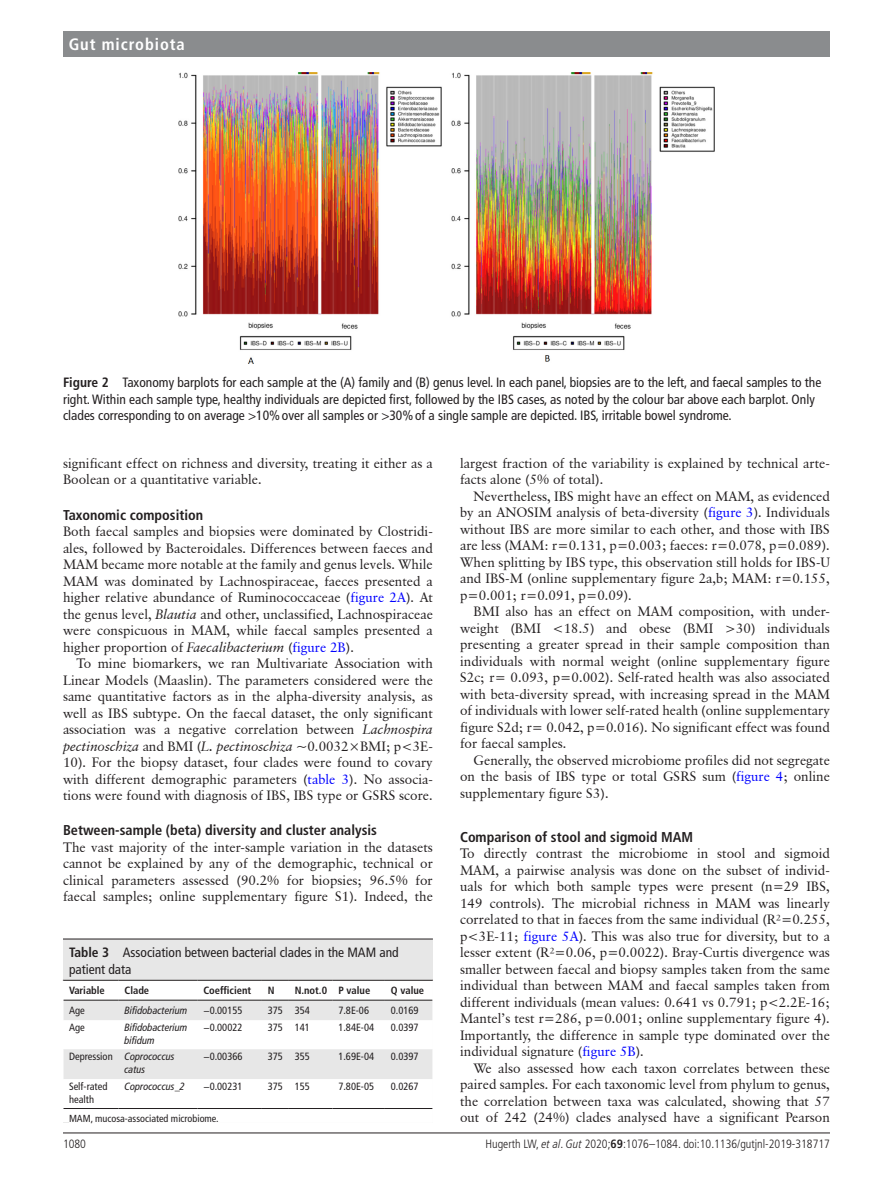
<style>
.page{position:relative;width:893px;height:1191px;background:#fff}
.page>*{position:absolute;margin:0;border:0;box-sizing:border-box;transform-origin:0 0}
.t1{font:700 condensed 16.5px "Frutiger LT Pro";letter-spacing:.055em;color:#fff}
.t2{font:700 condensed 14.25px "Frutiger LT Pro";color:#231f20}
.t3{font:13.5px/16.5px "Classical Garamond BT";color:#231f20;text-align:justify}
.t4{font:condensed 13.5px/16.5px "Frutiger LT Pro";color:#231f20}
.t5{font:300 condensed 12px "Frutiger LT Pro";color:#231f20}
.t6{font:condensed 10.5px/12.6px "Frutiger LT Pro";color:#231f20}
.t7{font:italic condensed 10.5px/12.6px "Frutiger LT Pro";color:#231f20}
.t8{font:700 condensed 10.5px "Frutiger LT Pro";color:#231f20}
.t9{font:condensed 10.2px "Frutiger LT Pro";color:#231f20}
.s1{font-weight:700}
.s2{color:#00f}
.s3{font-style:italic}
.s4{font-style:normal}
</style>
<div class="page">
<hr style="left:63px;top:1132px;width:767px;height:1px;background:#231f20">
<div style="left:63px;top:31px;width:767px;height:25px;background:#8a8c8e"></div>
<img style="left:178px;top:72px;width:537px;height:291px">
<div style="left:63px;top:939px;width:370px;height:183px;background:#e7e7e7"></div>
<hr style="left:63px;top:938px;width:370px;height:1px;background:#231f20">
<svg style="left:63px;top:980px;width:370px;height:142px"></svg>
<hr style="left:69px;top:1121px;width:364px;height:1px;background:#fff">
<p class="t1" style="left:69px;top:34px;width:118px">Gut microbiota</p>
<p class="t4" style="left:63px;top:374px;width:760px"><span class="s1">Figure 2</span> Taxonomy barplots for each sample at the (A) family and (B) genus level. In each panel, biopsies are to the left, and faecal samples to the right. Within each sample type, healthy individuals are depicted first, followed by the IBS cases, as noted by the colour bar above each barplot. Only clades corresponding to on average &gt;10%over all samples or &gt;30%of a single sample are depicted. IBS, irritable bowel syndrome.</p>
<p class="t3" style="left:63px;top:454px;width:371px">significant effect on richness and diversity, treating it either as a<br>Boolean or a quantitative variable.</p>
<p class="t2" style="left:63px;top:506px;width:142px">Taxonomic composition</p>
<p class="t3" style="left:63px;top:523px;width:371px">Both faecal samples and biopsies were dominated by Clostridi&shy;ales, followed by Bacteroidales. Differences between faeces and MAM became more notable at the family and genus levels. While MAM was dominated by Lachnospiraceae, faeces presented a higher relative abundance of Ruminococcaceae (<span class="s2">figure 2A</span>). At the genus level, <span class="s3">Blautia</span> and other, unclassified, Lachnospiraceae were conspicuous in MAM, while faecal samples presented a higher proportion of <span class="s3">Faecalibacterium</span> (<span class="s2">figure 2B</span>).</p>
<p class="t3" style="left:63px;top:655px;width:371px;text-indent:14px">To mine biomarkers, we ran Multivariate Association with Linear Models (Maaslin). The parameters considered were the same quantitative factors as in the alpha-diversity analysis, as well as IBS subtype. On the faecal dataset, the only significant association was a negative correlation between <span class="s3">Lachnospira pectinoschiza</span> and BMI (<span class="s3">L. pectinoschiza</span> ~0.0032×BMI; p&lt;3E-10). For the biopsy dataset, four clades were found to covary with different demographic parameters (<span class="s2">table 3</span>). No associa&shy;tions were found with diagnosis of IBS, IBS type or GSRS score.</p>
<p class="t2" style="left:63px;top:822px;width:316px">Between-sample (beta) diversity and cluster analysis</p>
<p class="t3" style="left:63px;top:838px;width:371px">The vast majority of the inter-sample variation in the datasets cannot be explained by any of the demographic, technical or clinical parameters assessed (90.2% for biopsies; 96.5% for faecal samples; online supplementary figure S1). Indeed, the</p>
<p class="t4" style="left:69px;top:944px;width:331px"><span class="s1">Table 3</span> Association between bacterial clades in the MAM and patient data</p>
<p class="t8" style="left:69px;top:984px;width:37px">Variable</p>
<p class="t8" style="left:125px;top:984px;width:26px">Clade</p>
<p class="t8" style="left:203px;top:984px;width:49px">Coefficient</p>
<p class="t8" style="left:268px;top:984px;width:7px">N</p>
<p class="t8" style="left:295px;top:984px;width:77px">N.not.0 P value</p>
<p class="t8" style="left:391px;top:984px;width:35px">Q value</p>
<p class="t6" style="left:69px;top:1004px;width:17px">Age</p>
<p class="t7" style="left:125px;top:1004px;width:64px">Bifidobacterium</p>
<p class="t6" style="left:203px;top:1004px;width:41px">−0.00155</p>
<p class="t6" style="left:268px;top:1004px;width:44px">375 354</p>
<p class="t6" style="left:338px;top:1004px;width:32px">7.8E-06</p>
<p class="t6" style="left:391px;top:1004px;width:29px">0.0169</p>
<p class="t6" style="left:69px;top:1021px;width:17px">Age</p>
<p class="t7" style="left:125px;top:1021px;width:64px">Bifidobacterium bifidum</p>
<p class="t6" style="left:203px;top:1021px;width:41px">−0.00022</p>
<p class="t6" style="left:268px;top:1021px;width:44px">375 141</p>
<p class="t6" style="left:338px;top:1021px;width:37px">1.84E-04</p>
<p class="t6" style="left:391px;top:1021px;width:29px">0.0397</p>
<p class="t7" style="left:125px;top:1050px;width:52px;text-indent:-56px"><span class="s4">Depression</span> Coprococcus catus</p>
<p class="t6" style="left:203px;top:1050px;width:41px">−0.00366</p>
<p class="t6" style="left:268px;top:1050px;width:44px">375 355</p>
<p class="t6" style="left:338px;top:1050px;width:37px">1.69E-04</p>
<p class="t6" style="left:391px;top:1050px;width:29px">0.0397</p>
<p class="t6" style="left:69px;top:1080px;width:40px">Self-rated health</p>
<p class="t7" style="left:125px;top:1080px;width:62px">Coprococcus_2</p>
<p class="t6" style="left:203px;top:1080px;width:41px">−0.00231</p>
<p class="t6" style="left:268px;top:1080px;width:44px">375 155</p>
<p class="t6" style="left:338px;top:1080px;width:37px">7.80E-05</p>
<p class="t6" style="left:391px;top:1080px;width:29px">0.0267</p>
<p class="t9" style="left:69px;top:1112px;width:151px">MAM, mucosa-associated microbiome.</p>
<p class="t3" style="left:460px;top:454px;width:371px">largest fraction of the variability is explained by technical arte&shy;facts alone (5% of total).</p>
<p class="t3" style="left:460px;top:487px;width:371px;text-indent:14px">Nevertheless, IBS might have an effect on MAM, as evidenced by an ANOSIM analysis of beta-diversity (<span class="s2">figure 3</span>). Individuals without IBS are more similar to each other, and those with IBS are less (MAM: r=0.131, p=0.003; faeces: r=0.078, p=0.089).<br>When splitting by IBS type, this observation still holds for IBS-U and IBS-M (online supplementary figure 2a,b; MAM: r=0.155, p=0.001; r=0.091, p=0.09).</p>
<p class="t3" style="left:460px;top:603px;width:371px;text-indent:14px">BMI also has an effect on MAM composition, with under&shy;weight (BMI &lt;18.5) and obese (BMI &gt;30) individuals presenting a greater spread in their sample composition than individuals with normal weight (online supplementary figure S2c; r= 0.093, p=0.002). Self-rated health was also associated with beta-diversity spread, with increasing spread in the MAM of individuals with lower self-rated health (online supplementary figure S2d; r= 0.042, p=0.016). No significant effect was found for faecal samples.</p>
<p class="t3" style="left:460px;top:751px;width:371px;text-indent:14px">Generally, the observed microbiome profiles did not segregate on the basis of IBS type or total GSRS sum (<span class="s2">figure 4</span>; online supplementary figure S3).</p>
<p class="t2" style="left:460px;top:828px;width:235px">Comparison of stool and sigmoid MAM</p>
<p class="t3" style="left:460px;top:845px;width:371px">To directly contrast the microbiome in stool and sigmoid MAM, a pairwise analysis was done on the subset of individ&shy;uals for which both sample types were present (n=29 IBS, 149 controls). The microbial richness in MAM was linearly correlated to that in faeces from the same individual (R²=0.255, p&lt;3E-11; <span class="s2">figure 5A</span>). This was also true for diversity, but to a lesser extent (R²=0.06, p=0.0022). Bray-Curtis divergence was smaller between faecal and biopsy samples taken from the same individual than between MAM and faecal samples taken from different individuals (mean values: 0.641 vs 0.791; p&lt;2.2E-16; Mantel’s test r=286, p=0.001; online supplementary figure 4).<br>Importantly, the difference in sample type dominated over the individual signature (<span class="s2">figure 5B</span>).</p>
<p class="t3" style="left:460px;top:1059px;width:371px;text-indent:14px">We also assessed how each taxon correlates between these paired samples. For each taxonomic level from phylum to genus, the correlation between taxa was calculated, showing that 57 out of 242 (24%) clades analysed have a significant Pearson</p>
<p class="t5" style="left:63px;top:1136px;width:25px">1080</p>
<p class="t5" style="left:485px;top:1136px;width:346px">H ugerth LW, <span class="s3">et al</span>. <span class="s3">Gut</span> 2020;<span class="s1">69</span>:1076–1084. doi:10.1136/gutjnl-2019-318717</p>
</div>
